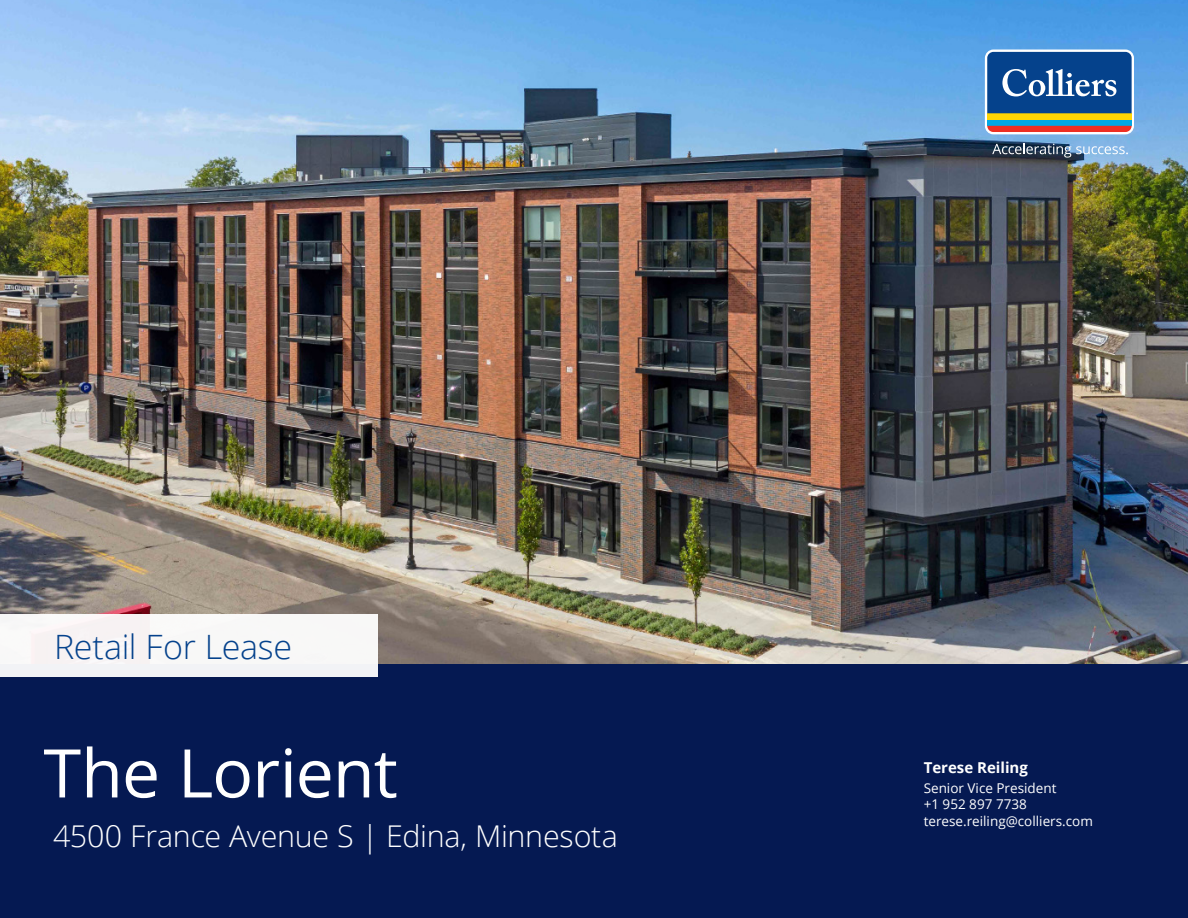
<style>
.page{position:relative;width:1188px;height:918px;background:#fff}
.page>*{position:absolute;margin:0;border:0;box-sizing:border-box;transform-origin:0 0}
.t1{font:67.05px "Open Sans";letter-spacing:-.015em;color:#fff}
.t2{font:300 33.6px "Open Sans";letter-spacing:-.01em;color:#05428c}
.t3{font:300 30px "Open Sans";letter-spacing:-.01em;color:#fff}
.Firstname_Lastname{font:700 15px "Open Sans";color:#fff}
.Contact_Information{font:13.5px "Open Sans";color:#fff}
</style>
<div class="page">
<img style="left:0;top:0;width:1188px;height:664px">
<div style="left:0;top:664px;width:1188px;height:254px;background:#051952"></div>
<div style="left:0;top:615px;width:378px;height:62px;background:#f8f7f7"></div>
<div style="left:985px;top:50px;width:149px;height:84px;background:linear-gradient(to right,#fefbfb,#fefbfb);border-radius:8px"></div>
<div style="left:987px;top:120px;width:145px;height:6px;background:#00a8e4"></div>
<div style="left:987px;top:113px;width:145px;height:7px;background:#fed503"></div>
<svg style="left:987px;top:126px;width:145px;height:6px"></svg>
<svg style="left:987px;top:52px;width:145px;height:61px;background:#215798"></svg>
<svg style="left:992px;top:143px;width:136px;height:15px;background:#67829c"></svg>
<p class="t2" style="left:54px;top:623px;width:240px">Retail For Lease</p>
<p class="t1" style="left:43px;top:727px;width:356px">The Lorient</p>
<p class="t3" style="left:53px;top:816px;width:566px">4500 France Avenue S | Edina, Minnesota</p>
<p class="Firstname_Lastname" style="left:924px;top:757px;width:106px">Terese Reiling</p>
<p class="Contact_Information" style="left:924px;top:778px;width:134px">Senior Vice President</p>
<p class="Contact_Information" style="left:924px;top:795px;width:105px">+1 952 897 7738</p>
<p class="Contact_Information" style="left:924px;top:811px;width:171px">terese.reiling@colliers.com</p>
</div>
